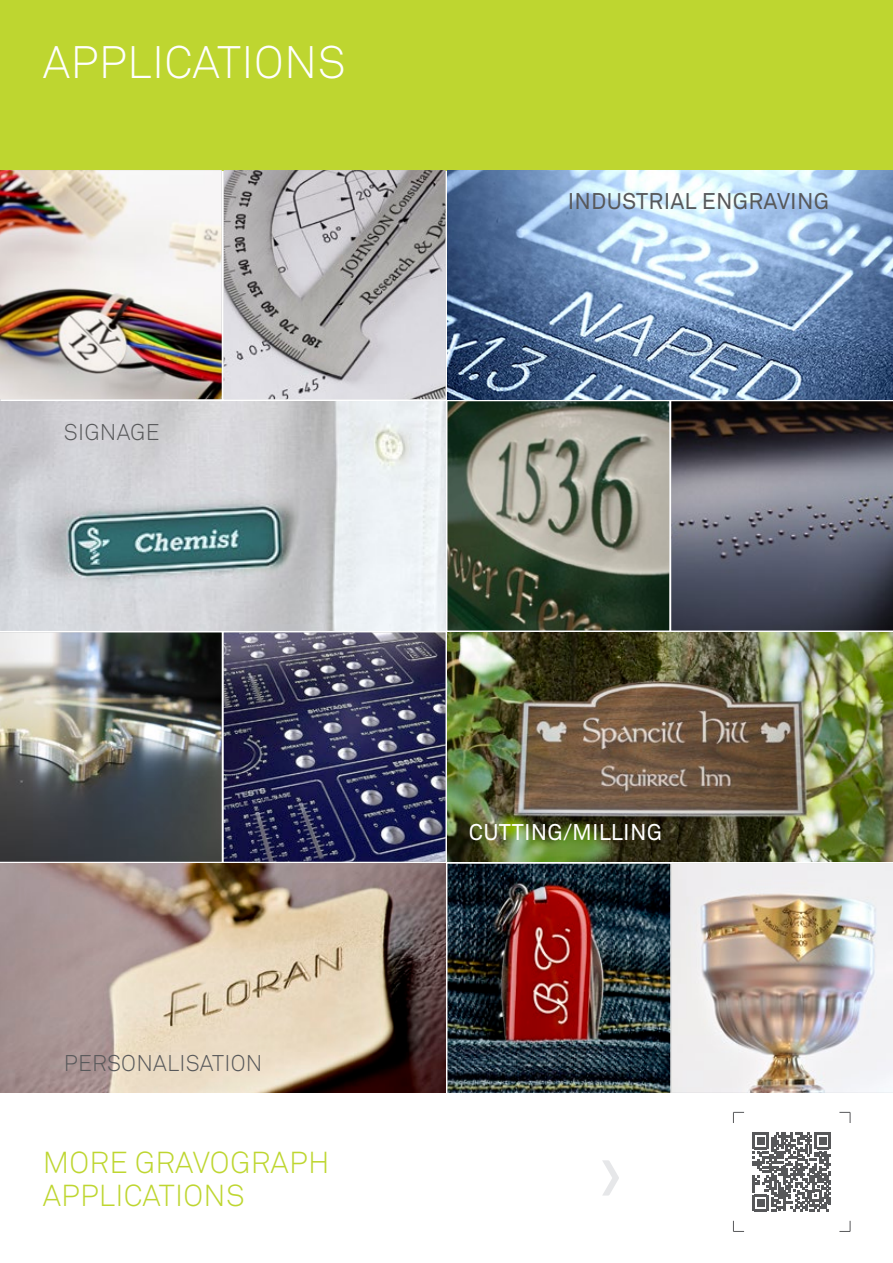
<style>
.page{position:relative;width:893px;height:1263px;background:#fff}
.page>*{position:absolute;margin:0;border:0;box-sizing:border-box;transform-origin:0 0}
.t1{font:300 45px "Akkurat Std";letter-spacing:.01em;color:#fff}
.t2{font:300 30px/33px "Akkurat Std";letter-spacing:.01em;color:#bed630}
.t3{font:300 22.5px "Akkurat Std";letter-spacing:.01em;color:#57585a}
.t4{font:22.5px "Akkurat Std";letter-spacing:.01em;color:#57585a}
.t5{font:22.5px "Akkurat Std";letter-spacing:.01em;color:#fff}
</style>
<div class="page">
<div style="left:0;top:0;width:893px;height:170px;background:#bed630"></div>
<img style="left:448px;top:864px;width:223px;height:229px">
<img style="left:448px;top:170px;width:445px;height:229px">
<img style="left:448px;top:632px;width:445px;height:230px">
<img style="left:224px;top:170px;width:221px;height:229px">
<img style="left:0;top:632px;width:222px;height:230px">
<img style="left:0;top:170px;width:222px;height:229px">
<img style="left:224px;top:632px;width:221px;height:230px">
<img style="left:448px;top:401px;width:221px;height:229px">
<img style="left:671px;top:864px;width:222px;height:229px">
<img style="left:671px;top:401px;width:222px;height:229px">
<img style="left:0;top:864px;width:445px;height:229px">
<img style="left:0;top:401px;width:445px;height:229px">
<svg style="left:602px;top:1160px;width:17px;height:35px"></svg>
<svg style="left:733px;top:1112px;width:11px;height:11px"></svg>
<svg style="left:733px;top:1221px;width:11px;height:11px"></svg>
<svg style="left:839px;top:1221px;width:12px;height:11px"></svg>
<svg style="left:839px;top:1112px;width:12px;height:11px"></svg>
<svg style="left:752px;top:1132px;width:79px;height:79px"></svg>
<h1 class="t1" style="left:43px;top:35px;width:305px">APPLICATIONS</h1>
<p class="t3" style="left:64px;top:419px;width:97px">SIGNAGE</p>
<p class="t4" style="left:568px;top:188px;width:263px">INDUSTRIAL ENGRAVING</p>
<p class="t3" style="left:64px;top:1050px;width:200px">PERSONALISATION</p>
<p class="t2" style="left:43px;top:1146px;width:288px">MORE GRAVOGRAPH<br>APPLICATIONS</p>
<p class="t5" style="left:469px;top:819px;width:195px">CUTTING/MILLING</p>
</div>
